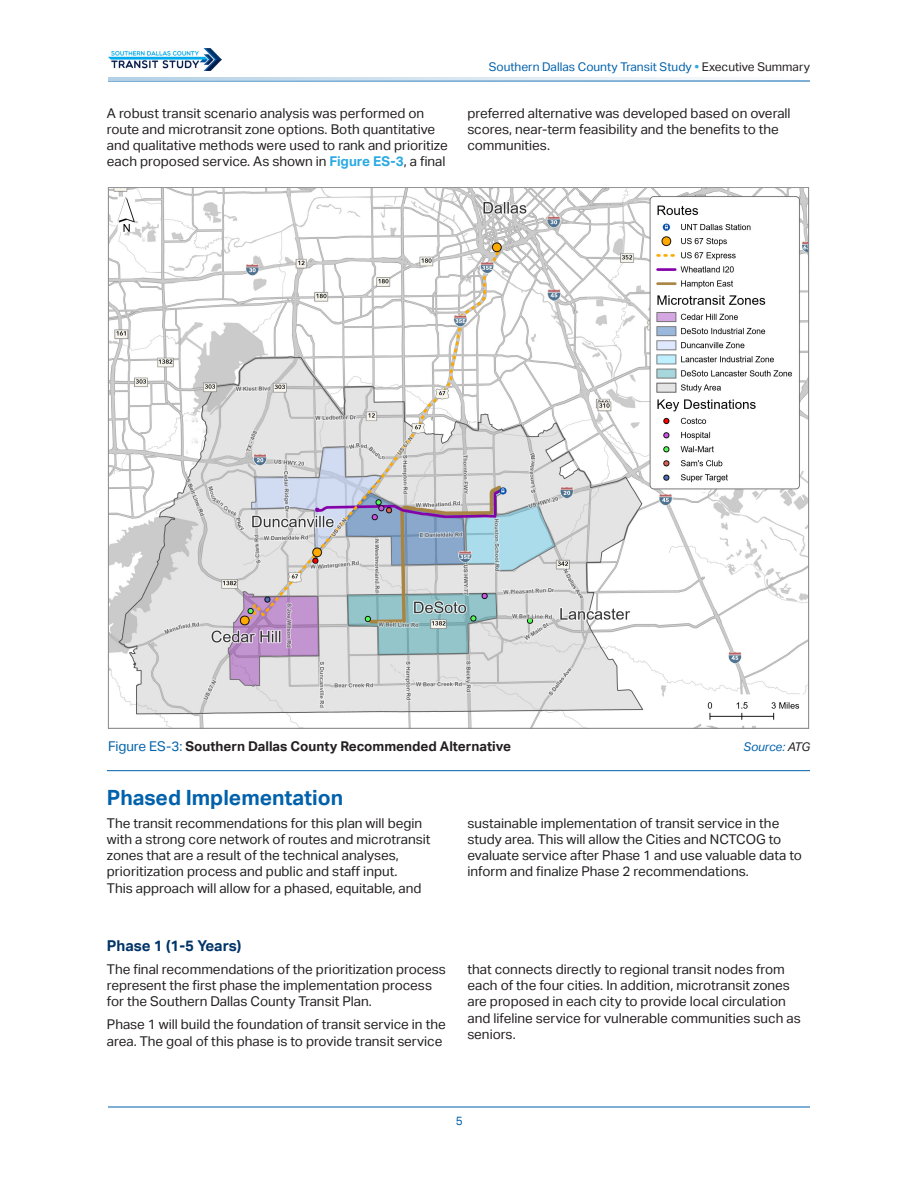
<style>
.page{position:relative;width:918px;height:1188px;background:#fff}
.page>*{position:absolute;margin:0;border:0;box-sizing:border-box;transform-origin:0 0}
.Heading_2_-_ES{font:700 21px "AECOM Sans";color:#0161ab}
.Heading_4_SPAN{font:700 15px "AECOM Sans";color:#003368}
.Body{font:13.5px/16.2px "AECOM Sans";color:#231f20}
.Figure_title{font:700 13.5px "AECOM Sans";color:#231f20}
.t1{font:12px "AECOM Sans";color:#0161ab}
.Figure_title-2{font:italic 12px "AECOM Sans";letter-spacing:-.015em;color:#0161ab}
.s1{font-weight:700;color:#2caae2}
.s2{color:#231f20}
.s3{font-weight:400;color:#0161ab}
</style>
<div class="page">
<img style="left:108px;top:49px;width:113px;height:22px">
<hr style="left:108px;top:81px;width:702px;height:1px;background:#0161ab">
<hr style="left:108px;top:1107px;width:702px;height:1px;background:#0161ab">
<svg style="left:108px;top:77px;width:702px;height:4px"></svg>
<hr style="left:107px;top:770px;width:703px;height:1px;background:#0161ab">
<img style="left:110px;top:189px;width:697px;height:538px">
<p class="t1" style="left:489px;top:60px;width:323px">Southern Dallas County Transit Study <span class="s1">•</span> <span class="s2">Executive Summary</span></p>
<p class="Body" style="left:107px;top:105px;width:342px">A robust transit scenario analysis was performed on route and microtransit zone options. Both quantitative and qualitative methods were used to rank and prioritize each proposed service. As shown in <span class="s1">Figure ES-3</span>, a final</p>
<p class="Body" style="left:467px;top:105px;width:325px">preferred alternative was developed based on overall scores, near-term feasibility and the benefits to the communities.</p>
<p class="Figure_title" style="left:108px;top:738px;width:405px"><span class="s3">Figure ES-3:</span> Southern Dallas County Recommended Alternative</p>
<p class="Figure_title-2" style="left:743px;top:740px;width:68px">Source: <span class="s2">ATG</span></p>
<p class="Heading_2_-_ES" style="left:107px;top:785px;width:238px">Phased Implementation</p>
<p class="Body" style="left:107px;top:815px;width:325px">The transit recommendations for this plan will begin with a strong core network of routes and microtransit zones that are a result of the technical analyses, prioritization process and public and staff input.<br>This approach will allow for a phased, equitable, and</p>
<p class="Body" style="left:467px;top:815px;width:336px">sustainable implementation of transit service in the study area. This will allow the Cities and NCTCOG to evaluate service after Phase 1 and use valuable data to inform and finalize Phase 2 recommendations.</p>
<p class="Heading_4_SPAN" style="left:107px;top:937px;width:136px">Phase 1 (1-5 Years)</p>
<p class="Body" style="left:107px;top:961px;width:341px">The final recommendations of the prioritization process represent the first phase the implementation process for the Southern Dallas County Transit Plan.</p>
<p class="Body" style="left:107px;top:1017px;width:340px">Phase 1 will build the foundation of transit service in the area. The goal of this phase is to provide transit service</p>
<p class="Body" style="left:467px;top:961px;width:335px">that connects directly to regional transit nodes from each of the four cities. In addition, microtransit zones are proposed in each city to provide local circulation and lifeline service for vulnerable communities such as seniors.</p>
<p class="t1" style="left:456px;top:1114px;width:9px">5</p>
</div>
